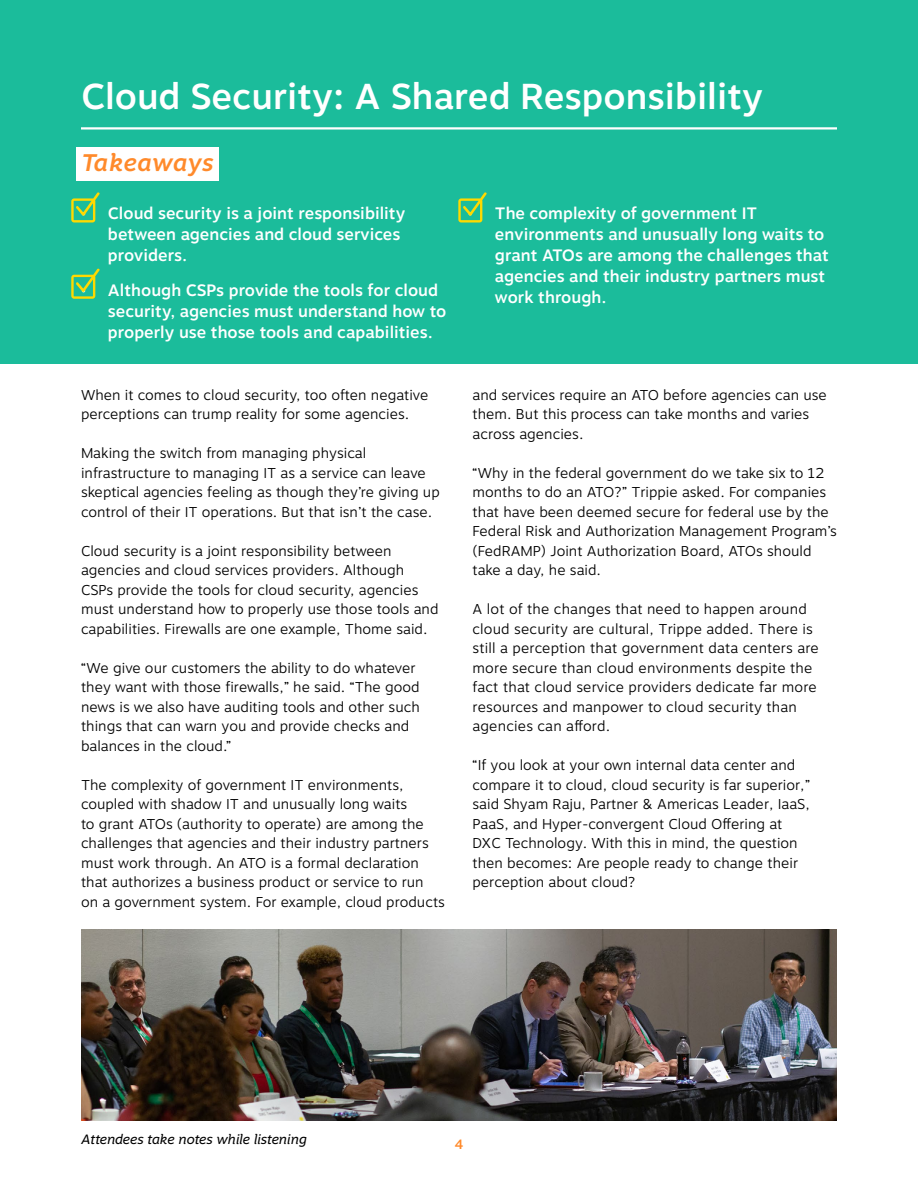
<style>
.page{position:relative;width:918px;height:1188px;background:#fff}
.page>*{position:absolute;margin:0;border:0;box-sizing:border-box;transform-origin:0 0}
.t1{font:500 36px "Motiva Sans";color:#fff}
.t2{font:italic 500 24px "Motiva Sans";letter-spacing:.03em;color:#ff8a2b}
.t3{font:500 16.5px/21px "Motiva Sans";color:#fff}
.t4{font:300 14.25px/19.5px "Motiva Sans";color:#000}
.t5{font:italic 13.5px "Motiva Sans";letter-spacing:-.005em;color:#000}
.t6{font:500 13.5px "Motiva Sans";color:#ff8a2b}
</style>
<div class="page">
<div style="left:0;top:0;width:918px;height:364px;background:#1bbc9b"></div>
<div style="left:77px;top:147px;width:142px;height:34px;background:#fff"></div>
<hr style="left:81px;top:127px;width:756px;height:3px;background:#fff">
<img style="left:81px;top:930px;width:756px;height:190px">
<svg style="left:71px;top:192px;width:29px;height:31px"></svg>
<svg style="left:458px;top:192px;width:29px;height:31px"></svg>
<svg style="left:71px;top:268px;width:29px;height:31px"></svg>
<h1 class="t1" style="left:81px;top:70px;width:684px">Cloud Security: A Shared Responsibility</h1>
<h2 class="t2" style="left:81px;top:145px;width:134px">Takeaways</h2>
<p class="t3" style="left:108px;top:203px;width:299px;text-indent:-27px">• Cloud security is a joint responsibility between agencies and cloud services providers.</p>
<p class="t3" style="left:108px;top:280px;width:340px;text-indent:-27px">• Although CSPs provide the tools for cloud security, agencies must understand how to properly use those tools and capabilities.</p>
<p class="t3" style="left:495px;top:203px;width:335px;text-indent:-27px">• The complexity of government IT environments and unusually long waits to grant ATOs are among the challenges that agencies and their industry partners must work through.</p>
<p class="t4" style="left:81px;top:385px;width:349px">When it comes to cloud security, too often negative perceptions can trump reality for some agencies.</p>
<p class="t4" style="left:81px;top:444px;width:360px">Making the switch from managing physical infrastructure to managing IT as a service can leave skeptical agencies feeling as though they’re giving up control of their IT operations. But that isn’t the case.</p>
<p class="t4" style="left:81px;top:541px;width:359px">Cloud security is a joint responsibility between agencies and cloud services providers. Although CSPs provide the tools for cloud security, agencies must understand how to properly use those tools and capabilities. Firewalls are one example, Thome said.</p>
<p class="t4" style="left:81px;top:658px;width:340px">“We give our customers the ability to do whatever they want with those firewalls,” he said. “The good news is we also have auditing tools and other such things that can warn you and provide checks and balances in the cloud.”</p>
<p class="t4" style="left:81px;top:775px;width:365px">The complexity of government IT environments, coupled with shadow IT and unusually long waits<br>to grant ATOs (authority to operate) are among the challenges that agencies and their industry partners must work through. An ATO is a formal declaration that authorizes a business product or service to run<br>on a government system. For example, cloud products</p>
<p class="t4" style="left:473px;top:385px;width:356px">and services require an ATO before agencies can use them. But this process can take months and varies across agencies.</p>
<p class="t4" style="left:473px;top:463px;width:366px">“Why in the federal government do we take six to 12 months to do an ATO?” Trippie asked. For companies that have been deemed secure for federal use by the Federal Risk and Authorization Management Program’s (FedRAMP) Joint Authorization Board, ATOs should take a day, he said.</p>
<p class="t4" style="left:473px;top:600px;width:348px">A lot of the changes that need to happen around cloud security are cultural, Trippe added. There is still a perception that government data centers are more secure than cloud environments despite the fact that cloud service providers dedicate far more resources and manpower to cloud security than agencies can afford.</p>
<p class="t4" style="left:473px;top:756px;width:339px">“If you look at your own internal data center and compare it to cloud, cloud security is far superior,” said Shyam Raju, Partner &amp; Americas Leader, IaaS, PaaS, and Hyper-convergent Cloud Offering at DXC Technology. With this in mind, the question then becomes: Are people ready to change their perception about cloud?</p>
<p class="t5" style="left:81px;top:1129px;width:227px">Attendees take notes while listening</p>
<p class="t6" style="left:454px;top:1134px;width:11px">4</p>
</div>
